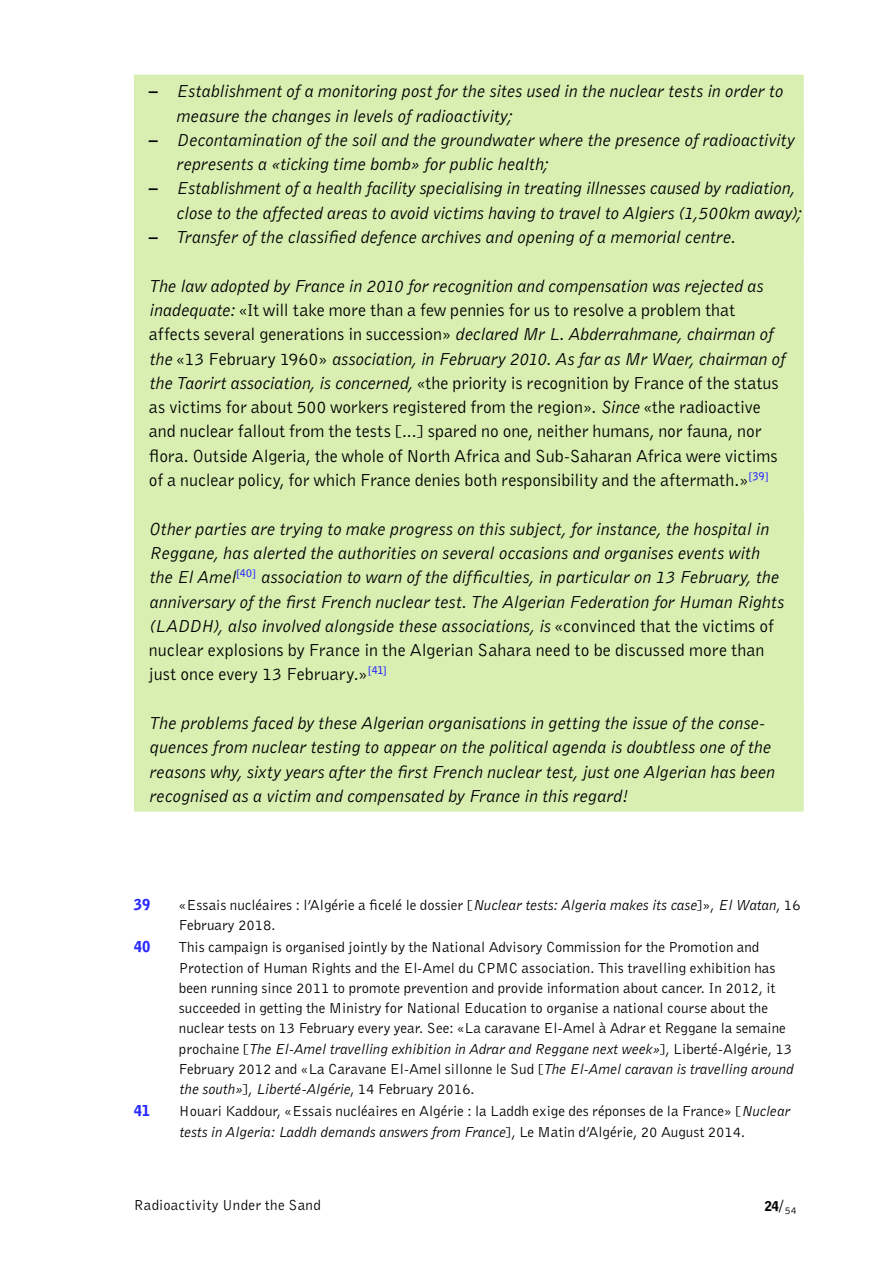
<style>
.page{position:relative;width:893px;height:1263px;background:#fff}
.page>*{position:absolute;margin:0;border:0;box-sizing:border-box;transform-origin:0 0}
.Fließtext_Kasten__8{font:italic 18px/24.3px "Bell Gothic";letter-spacing:-.005em;color:#000}
.Fließtext_Kasten__11{font:18px/24.3px "Bell Gothic";letter-spacing:-.005em;color:#000}
.Fließtext_Kasten__4{font:italic 18px/24.3px "Bell Gothic";letter-spacing:-.005em;color:#000}
.Endnoten_Fußnoten{font:15px/20.2px "Bell Gothic";color:#000}
.Endnoten_Fußnoten-2{font:900 15px "Bell Gothic";color:#2a2aff}
.t1{font:900 13.5px "Bell Gothic";color:#000}
.s1{font-weight:900;font-style:normal}
.s2{font-style:italic}
.s3{font-style:normal}
.s4{font-size:15px}
</style>
<div class="page">
<div style="left:134px;top:75px;width:670px;height:81px;background:#d8efb1"></div>
<div style="left:134px;top:123px;width:670px;height:81px;background:#d8efb1"></div>
<div style="left:134px;top:172px;width:670px;height:81px;background:#d8efb1"></div>
<div style="left:134px;top:221px;width:670px;height:55px;background:#d8efb1"></div>
<div style="left:134px;top:269px;width:670px;height:273px;background:#d8efb1"></div>
<div style="left:134px;top:512px;width:670px;height:201px;background:#d8efb1"></div>
<div style="left:134px;top:707px;width:670px;height:105px;background:#d8efb1"></div>
<p class="Fließtext_Kasten__8" style="left:176px;top:79px;width:608px;text-indent:-27px"><span class="s1">–</span> Establishment of a monitoring post for the sites used in the nuclear tests in order to measure the changes in levels of radioactivity;</p>
<p class="Fließtext_Kasten__8" style="left:176px;top:127px;width:619px;text-indent:-27px"><span class="s1">–</span> Decontamination of the soil and the groundwater where the presence of radioactivity represents a «ticking time bomb» for public health;</p>
<p class="Fließtext_Kasten__8" style="left:176px;top:176px;width:627px;text-indent:-27px"><span class="s1">–</span> Establishment of a health facility specialising in treating illnesses caused by radiation, close to the affected areas to avoid victims having to travel to Algiers (1,500km away);</p>
<p class="Fließtext_Kasten__8" style="left:149px;top:224px;width:588px"><span class="s1">–</span> Transfer of the classified defence archives and opening of a memorial centre.</p>
<p class="Fließtext_Kasten__11" style="left:149px;top:273px;width:637px"><span class="s2">The law adopted by France in 2010 for recognition and compensation was rejected as inadequate:</span> «It will take more than a few pennies for us to resolve a problem that affects several generations in succession» <span class="s2">declared Mr L. Abderrahmane, chairman of the</span> «13 February 1960» <span class="s2">association, in February 2010. As far as Mr Waer, chairman of the Taorirt association, is concerned,</span> «the priority is recognition by France of the status as victims for about 500 workers registered from the region». <span class="s2">Since</span> «the radioactive and nuclear fallout from the tests [...] spared no one, neither humans, nor fauna, nor flora. Outside Algeria, the whole of North Africa and Sub-Saharan Africa were victims of a nuclear policy, for which France denies both responsibility and the aftermath.»<sup>[39]</sup></p>
<p class="Fließtext_Kasten__8" style="left:149px;top:516px;width:636px">Other parties are trying to make progress on this subject, for instance, the hospital in Reggane, has alerted the authorities on several occasions and organises events with the El Amel<sup>[40]</sup> association to warn of the difficulties, in particular on 13 February, the anniversary of the first French nuclear test. The Algerian Federation for Human Rights (LADDH), also involved alongside these associations, is <span class="s3">«convinced that the victims of nuclear explosions by France in the Algerian Sahara need to be discussed more than just once every 13 February.»</span><sup>[41]</sup></p>
<p class="Fließtext_Kasten__4" style="left:149px;top:710px;width:627px">The problems faced by these Algerian organisations in getting the issue of the conse&shy;quences from nuclear testing to appear on the political agenda is doubtless one of the reasons why, sixty years after the first French nuclear test, just one Algerian has been recognised as a victim and compensated by France in this regard!</p>
<p class="Endnoten_Fußnoten-2" style="left:134px;top:894px;width:18px">39</p>
<p class="Endnoten_Fußnoten" style="left:179px;top:894px;width:623px">«Essais nucléaires : l’Algérie a ficelé le dossier [<span class="s2">Nuclear tests: Algeria makes its case</span>]», <span class="s2">El Watan</span>, 16<br>February 2018.</p>
<p class="Endnoten_Fußnoten-2" style="left:134px;top:937px;width:18px">40</p>
<p class="Endnoten_Fußnoten" style="left:179px;top:937px;width:616px">This campaign is organised jointly by the National Advisory Commission for the Promotion and Protection of Human Rights and the El-Amel du CPMC association. This travelling exhibition has been running since 2011 to promote prevention and provide information about cancer. In 2012, it succeeded in getting the Ministry for National Education to organise a national course about the nuclear tests on 13 February every year. See: «La caravane El-Amel à Adrar et Reggane la semaine prochaine [<span class="s2">The El-Amel travelling exhibition in Adrar and Reggane next week»</span>], Liberté-Algérie, 13<br>February 2012 and «La Caravane El-Amel sillonne le Sud [<span class="s2">The El-Amel caravan is travelling around the south»</span>], <span class="s2">Liberté-Algérie</span>, 14 February 2016.</p>
<p class="Endnoten_Fußnoten-2" style="left:134px;top:1101px;width:18px">41</p>
<p class="Endnoten_Fußnoten" style="left:179px;top:1101px;width:612px">Houari Kaddour, «Essais nucléaires en Algérie : la Laddh exige des réponses de la France» [<span class="s2">Nuclear tests in Algeria: Laddh demands answers from France</span>], Le Matin d’Algérie, 20 August 2014.</p>
<p class="Endnoten_Fußnoten" style="left:134px;top:1194px;width:188px">Radioactivity Under the Sand</p>
<p class="t1" style="left:764px;top:1197px;width:33px">24<span class="s4">/</span><sub>54</sub></p>
</div>
